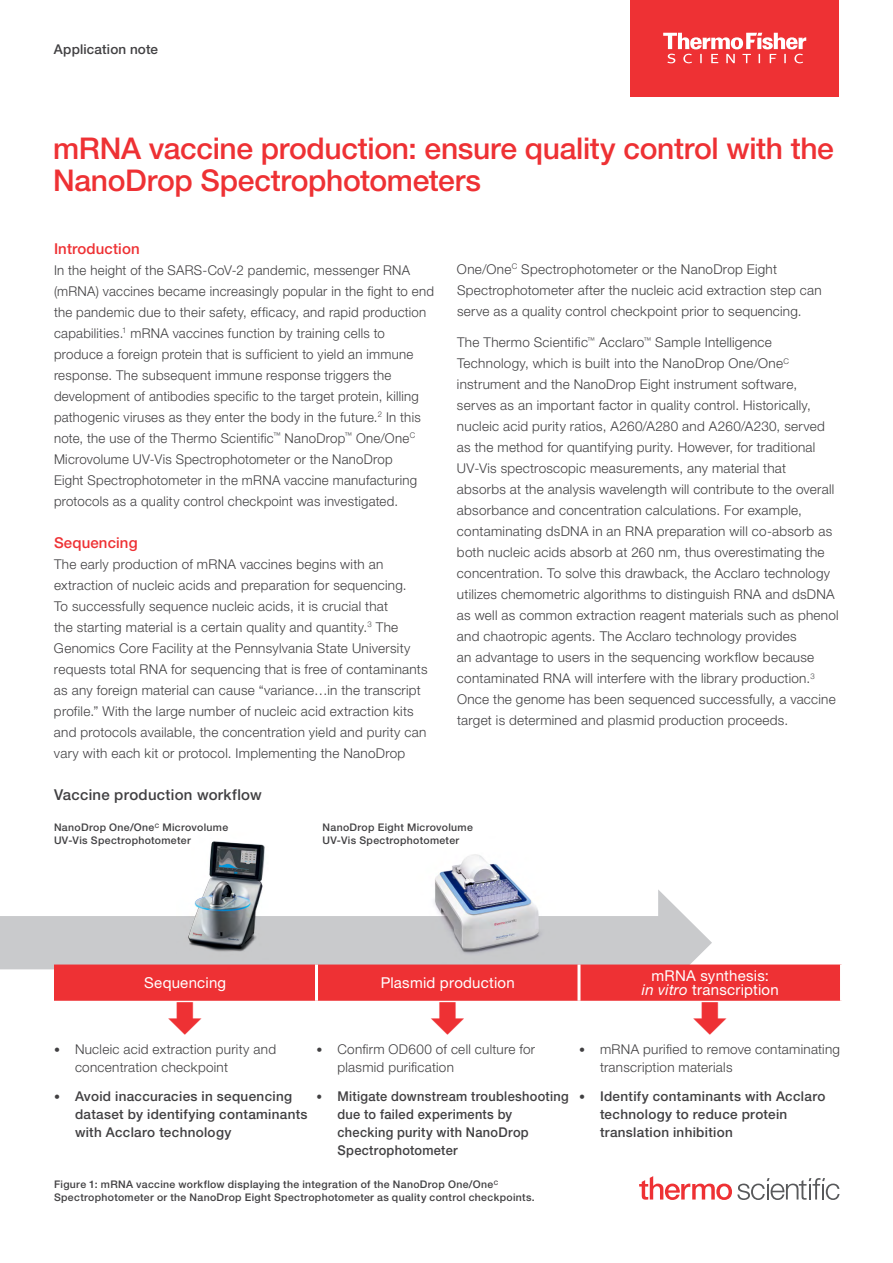
<style>
.page{position:relative;width:893px;height:1263px;background:#fff}
.page>*{position:absolute;margin:0;border:0;box-sizing:border-box;transform-origin:0 0}
.t1{font:500 30px/31.5px "Helvetica Neue LTW1 G";letter-spacing:-.01em;color:#ee3134}
.t2{font:15px/13.5px "Helvetica Neue LTW1 G";letter-spacing:.015em;color:#fff;text-align:center}
.t3{font:500 15px "Helvetica Neue LTW1 G";letter-spacing:.02em;color:#414042}
.t4{font:500 15px "Helvetica Neue LTW1 G";letter-spacing:.01em;color:#ee3134}
.t5{font:300 13.5px/21px "Helvetica Neue LTW1 G";letter-spacing:.02em;color:#414042}
.t6{font:500 13.5px/18px "Helvetica Neue LTW1 G";letter-spacing:.025em;color:#414042}
.t7{font:500 13.5px/18px "Helvetica Neue LTW1 G";letter-spacing:.025em;color:#414042;scale:.95 1}
.t8{font:500 10.5px/12.6px "Helvetica Neue LTW1 G";letter-spacing:.03em;color:#414042}
.s1{font-style:italic}
.s2{font-size:12px}
.s3{font-weight:300;font-size:12px}
</style>
<div class="page">
<svg style="left:0;top:890px;width:712px;height:80px;fill:#c9cacc"></svg>
<img style="left:176px;top:846px;width:116px;height:118px">
<img style="left:188px;top:841px;width:76px;height:107px">
<img style="left:387px;top:890px;width:191px;height:73px">
<img style="left:435px;top:854px;width:104px;height:94px">
<svg style="left:639px;top:1176px;width:200px;height:24px"></svg>
<div style="left:630px;top:0;width:209px;height:96px;background:#ee3134"></div>
<svg style="left:663px;top:33px;width:143px;height:30px"></svg>
<div style="left:54px;top:964px;width:787px;height:37px;background:#ee3134"></div>
<p class="t6" style="left:54px;top:40px;width:106px">Application note</p>
<h1 class="t1" style="left:53px;top:133px;width:782px">mRNA vaccine production: ensure quality control with the<br>NanoDrop Spectrophotometers</h1>
<p class="t4" style="left:54px;top:239px;width:87px">Introduction</p>
<p class="t5" style="left:54px;top:259px;width:381px">In the height of the SARS-CoV-2 pandemic, messenger RNA (mRNA) vaccines became increasingly popular in the fight to end the pandemic due to their safety, efficacy, and rapid production capabilities.<sup>1</sup> mRNA vaccines function by training cells to produce a foreign protein that is sufficient to yield an immune response. The subsequent immune response triggers the development of antibodies specific to the target protein, killing pathogenic viruses as they enter the body in the future.<sup>2</sup> In this note, the use of the Thermo Scientific<sup>™</sup> NanoDrop<sup>™</sup> One/One<sup>C </sup>Microvolume UV-Vis Spectrophotometer or the NanoDrop<br>Eight Spectrophotometer in the mRNA vaccine manufacturing protocols as a quality control checkpoint was investigated.</p>
<p class="t4" style="left:54px;top:533px;width:85px">Sequencing</p>
<p class="t5" style="left:54px;top:553px;width:375px">The early production of mRNA vaccines begins with an extraction of nucleic acids and preparation for sequencing.<br>To successfully sequence nucleic acids, it is crucial that<br>the starting material is a certain quality and quantity.<sup>3</sup> The Genomics Core Facility at the Pennsylvania State University requests total RNA for sequencing that is free of contaminants as any foreign material can cause “variance…in the transcript profile.” With the large number of nucleic acid extraction kits and protocols available, the concentration yield and purity can vary with each kit or protocol. Implementing the NanoDrop</p>
<p class="t3" style="left:54px;top:785px;width:209px">Vaccine production workflow</p>
<p class="t5" style="left:457px;top:258px;width:366px">One/One<sup>C</sup> Spectrophotometer or the NanoDrop Eight<br>Spectrophotometer after the nucleic acid extraction step can serve as a quality control checkpoint prior to sequencing.</p>
<p class="t5" style="left:457px;top:332px;width:383px">The Thermo Scientific<sup>™</sup> Acclaro<sup>™</sup> Sample Intelligence Technology, which is built into the NanoDrop One/One<sup>C </sup>instrument and the NanoDrop Eight instrument software, serves as an important factor in quality control. Historically, nucleic acid purity ratios, A260/A280 and A260/A230, served as the method for quantifying purity. However, for traditional UV-Vis spectroscopic measurements, any material that<br>absorbs at the analysis wavelength will contribute to the overall absorbance and concentration calculations. For example, contaminating dsDNA in an RNA preparation will co-absorb as both nucleic acids absorb at 260 nm, thus overestimating the concentration. To solve this drawback, the Acclaro technology utilizes chemometric algorithms to distinguish RNA and dsDNA as well as common extraction reagent materials such as phenol and chaotropic agents. The Acclaro technology provides<br>an advantage to users in the sequencing workflow because contaminated RNA will interfere with the library production.<sup>3<br></sup>Once the genome has been sequenced successfully, a vaccine target is determined and plasmid production proceeds.</p>
<p class="t8" style="left:54px;top:821px;width:176px">NanoDrop One/One<sup>C</sup> Microvolume<br>UV-Vis Spectrophotometer</p>
<p class="t8" style="left:322px;top:821px;width:152px">NanoDrop Eight Microvolume<br>UV-Vis Spectrophotometer</p>
<p class="t2" style="left:144px;top:976px;width:83px">Sequencing</p>
<p class="t2" style="left:381px;top:976px;width:136px">Plasmid production</p>
<p class="t2" style="left:642px;top:969px;width:139px">mRNA synthesis:<br><span class="s1">in vitro</span> transcription</p>
<p class="t5" style="left:75px;top:1040px;width:203px;line-height:18px;text-indent:-21px"><span class="s2">•</span> Nucleic acid extraction purity and concentration checkpoint</p>
<p class="t6" style="left:75px;top:1087px;width:234px;text-indent:-21px"><span class="s3">•</span> Avoid inaccuracies in sequencing dataset by identifying contaminants with Acclaro technology</p>
<p class="t5" style="left:337px;top:1040px;width:199px;line-height:18px;text-indent:-21px"><span class="s2">•</span> Confirm OD600 of cell culture for plasmid purification</p>
<p class="t7" style="left:337px;top:1087px;width:245px;text-indent:-21px"><span class="s2">•</span> Mitigate downstream troubleshooting due to failed experiments by checking purity with NanoDrop<br>Spectrophotometer</p>
<p class="t8" style="left:54px;top:1178px;width:482px">Figure 1: mRNA vaccine workflow displaying the integration of the NanoDrop One/One<sup>C<br></sup>Spectrophotometer or the NanoDrop Eight Spectrophotometer as quality control checkpoints.</p>
<p class="t5" style="left:600px;top:1040px;width:242px;line-height:18px;text-indent:-21px"><span class="s2">•</span> mRNA purified to remove contaminating transcription materials</p>
<p class="t6" style="left:600px;top:1087px;width:227px;text-indent:-21px"><span class="s2">•</span> Identify contaminants with Acclaro technology to reduce protein translation inhibition</p>
</div>
